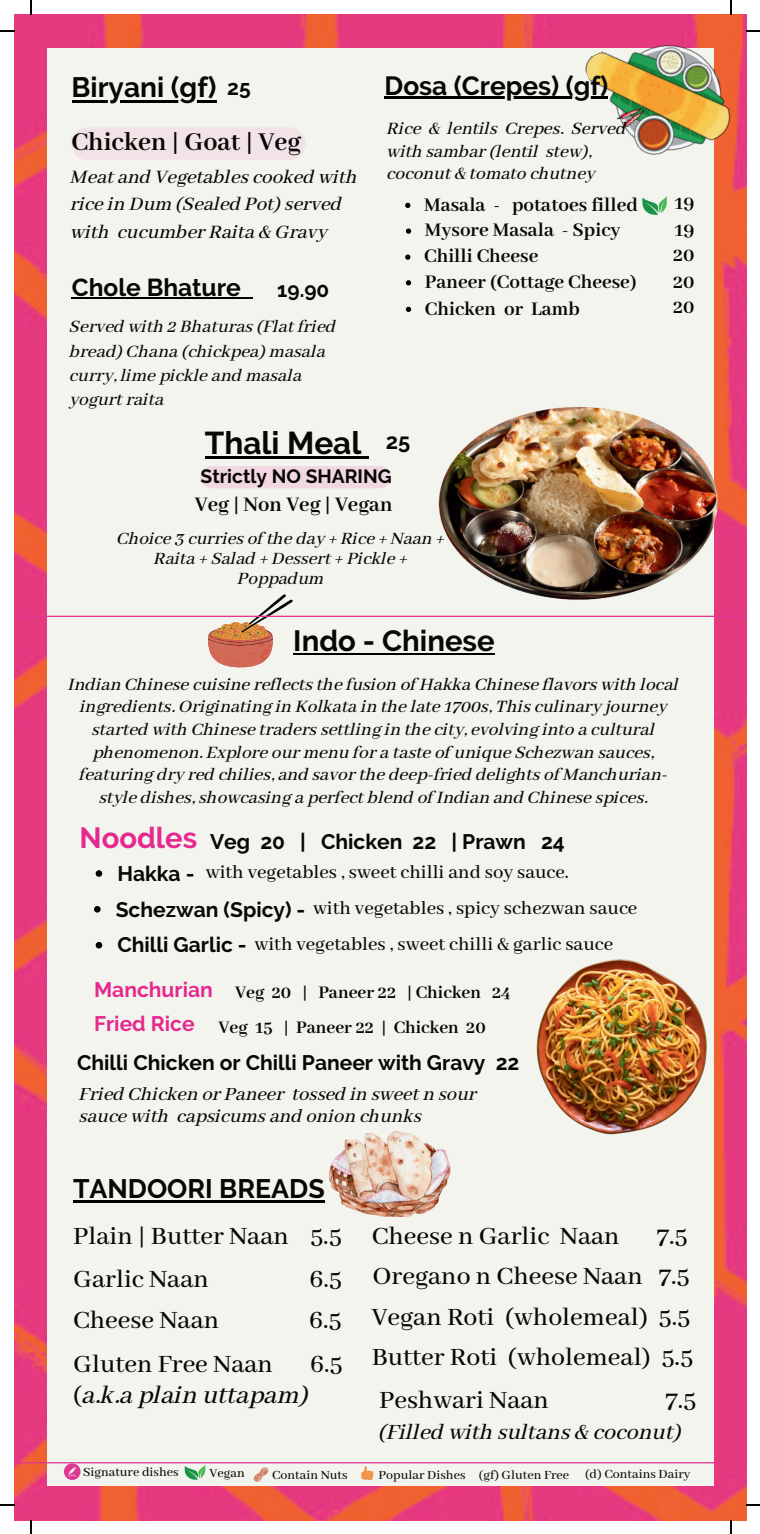
<style>
.page{position:relative;width:760px;height:1534px;background:#fff}
.page>*{position:absolute;margin:0;border:0;box-sizing:border-box;transform-origin:0 0}
.t1{font:700 31.5px "Raleway";color:#080704}
.t2{font:700 29.22px "Raleway";color:#080704}
.t3{font:700 28px "Abhaya Libre";color:#080704}
.t4{font:700 28px "Raleway";color:#080704}
.t5{font:500 27.82px/40.2px "Abhaya Libre";color:#080704}
.t6{font:27.82px "CA Generated";color:#080704}
.t7{font:700 26.78px "Raleway";color:#080704}
.t8{font:700 26.25px "Raleway";color:#080704}
.t9{font:700 24.5px "Raleway";color:#080704}
.t10{font:24.32px "CA Generated";color:#080704}
.t11{font:700 22.57px "Abhaya Libre";color:#080704}
.t12{font:700 21.88px "Raleway";color:#080704}
.t13{font:21.18px/27.7px "CA Generated";color:#080704}
.t14{font:700 21px/35.9px "Raleway";color:#080704}
.t15{font:700 21px/24.5px "Abhaya Libre";color:#080704}
.t16{font:500 20.65px "Abhaya Libre";color:#080704}
.t17{font:20.65px/22.1px "CA Generated";color:#080704}
.t18{font:700 20.65px "Raleway";color:#080704}
.t19{font:19.43px/22.6px "CA Generated";color:#080704}
.t20{font:19.25px/19.6px "CA Generated";color:#080704;text-align:center}
.t21{font:700 19.25px/34.3px "Abhaya Libre";color:#080704}
.t22{font:700 19.25px "Raleway";color:#080704}
.t23{font:500 14px "Abhaya Libre";color:#080704}
.s1{font-size:29.05px;color:#e5298e}
.s2{font-family:"Raleway";font-size:21px;color:#e5298e}
.s3{font-family:"Abhaya Libre";font-weight:500}
</style>
<div class="page">
<img style="left:14px;top:14px;width:732px;height:1506px">
<div style="left:47px;top:48px;width:666px;height:1437px;background:#f4f4ef"></div>
<img style="left:580px;top:14px;width:160px;height:162px">
<svg style="left:642px;top:197px;width:24px;height:18px"></svg>
<img style="left:329px;top:1131px;width:121px;height:86px">
<svg style="left:208px;top:594px;width:85px;height:73px"></svg>
<img style="left:536px;top:958px;width:181px;height:179px">
<hr style="left:17px;top:615px;width:729px;height:2px;background:#df3893">
<svg style="left:405px;top:203px;width:5px;height:5px"></svg>
<hr style="left:72px;top:100px;width:144px;height:2px;background:#000">
<div style="left:71px;top:127px;width:235px;height:33px;background:#f2e3e7;border-radius:16px"></div>
<hr style="left:384px;top:96px;width:224px;height:3px;background:#000">
<svg style="left:405px;top:228px;width:6px;height:6px"></svg>
<svg style="left:405px;top:307px;width:6px;height:5px"></svg>
<svg style="left:405px;top:280px;width:6px;height:5px"></svg>
<hr style="left:72px;top:298px;width:169px;height:1px;background:#000">
<hr style="left:73px;top:1200px;width:251px;height:3px;background:#000">
<hr style="left:293px;top:653px;width:201px;height:1px;background:#000">
<svg style="left:96px;top:870px;width:6px;height:7px"></svg>
<svg style="left:94px;top:906px;width:6px;height:6px"></svg>
<svg style="left:96px;top:942px;width:6px;height:6px"></svg>
<img style="left:438px;top:403px;width:279px;height:201px">
<hr style="left:205px;top:457px;width:156px;height:2px;background:#000">
<svg style="left:361px;top:457px;width:8px;height:2px"></svg>
<div style="left:200px;top:466px;width:191px;height:22px;background:#f0d7e1;border-radius:11px"></div>
<svg style="left:405px;top:254px;width:5px;height:6px"></svg>
<svg style="left:64px;top:1463px;width:16px;height:17px"></svg>
<svg style="left:184px;top:1465px;width:21px;height:14px"></svg>
<svg style="left:253px;top:1467px;width:16px;height:15px"></svg>
<svg style="left:361px;top:1466px;width:12px;height:13px"></svg>
<hr style="left:14px;top:1462px;width:703px;height:1px;background:#df3893">
<svg style="left:30px;top:0;width:2px;height:14px"></svg>
<svg style="left:0;top:30px;width:14px;height:1px"></svg>
<svg style="left:730px;top:0;width:1px;height:14px"></svg>
<svg style="left:746px;top:30px;width:13px;height:1px"></svg>
<svg style="left:30px;top:1520px;width:2px;height:13px"></svg>
<svg style="left:0;top:1504px;width:14px;height:1px"></svg>
<svg style="left:730px;top:1520px;width:1px;height:13px"></svg>
<svg style="left:746px;top:1504px;width:13px;height:1px"></svg>
<p class="t14" style="left:227px;top:70px;width:25px">25</p>
<h3 class="t8" style="left:384px;top:71px;width:225px">Dosa (Crepes) (gf)</h3>
<h3 class="t4" style="left:72px;top:71px;width:146px">Biryani (gf)</h3>
<h3 class="t3" style="left:72px;top:126px;width:231px">Chicken | Goat | Veg</h3>
<p class="t13" style="left:71px;top:164px;width:288px">Meat and Vegetables cooked with rice in Dum (Sealed Pot) served with cucumber Raita &amp; Gravy</p>
<p class="t19" style="left:387px;top:118px;width:241px">Rice &amp; lentils Crepes. Served with sambar (lentil stew), coconut &amp; tomato chutney</p>
<p class="t15" style="left:424px;top:193px;width:215px">Masala - potatoes filled</p>
<p class="t15" style="left:674px;top:191px;width:21px">19</p>
<p class="t15" style="left:424px;top:219px;width:197px">Mysore Masala - Spicy</p>
<p class="t15" style="left:674px;top:219px;width:21px">19</p>
<p class="t15" style="left:672px;top:270px;width:23px">20<br>20</p>
<p class="t15" style="left:424px;top:245px;width:116px">Chilli Cheese</p>
<p class="t15" style="left:672px;top:243px;width:23px">20</p>
<p class="t9" style="left:72px;top:274px;width:170px">Chole Bhature</p>
<p class="t15" style="left:424px;top:270px;width:213px">Paneer (Cottage Cheese)</p>
<p class="t18" style="left:277px;top:278px;width:53px">19.90</p>
<p class="t15" style="left:424px;top:297px;width:156px">Chicken or Lamb</p>
<p class="t19" style="left:70px;top:315px;width:268px;line-height:24.3px">Served with 2 Bhaturas (Flat fried bread) Chana (chickpea) masala curry, lime pickle and masala yogurt raita</p>
<h1 class="t1" style="left:205px;top:425px;width:158px">Thali Meal</h1>
<p class="t22" style="left:200px;top:465px;width:192px">Strictly NO SHARING</p>
<p class="t12" style="left:385px;top:428px;width:26px">25</p>
<p class="t11" style="left:195px;top:492px;width:199px">Veg | Non Veg | Vegan</p>
<p class="t20" style="left:117px;top:529px;width:329px">Choice 3 curries of the day + Rice + Naan +<br>Raita + Salad + Dessert + Pickle +<br>Poppadum</p>
<h2 class="t2" style="left:293px;top:624px;width:203px">Indo - Chinese</h2>
<p class="t19" style="left:69px;top:673px;width:611px;text-align:center">Indian Chinese cuisine reflects the fusion of Hakka Chinese flavors with local ingredients. Originating in Kolkata in the late 1700s, This culinary journey started with Chinese traders settling in the city, evolving into a cultural phenomenon. Explore our menu for a taste of unique Schezwan sauces, featuring dry red chilies, and savor the deep-fried delights of Manchurian&shy;style dishes, showcasing a perfect blend of Indian and Chinese spices.</p>
<p class="t14" style="left:79px;top:823px;width:486px"><span class="s1">Noodles</span> Veg 20 | Chicken 22 | Prawn 24</p>
<p class="t16" style="left:206px;top:860px;width:364px">with vegetables , sweet chilli and soy sauce.</p>
<p class="t16" style="left:313px;top:896px;width:325px">with vegetables , spicy schezwan sauce</p>
<p class="t16" style="left:254px;top:932px;width:360px">with vegetables , sweet chilli &amp; garlic sauce</p>
<p class="t21" style="left:94px;top:976px;width:418px"><span class="s2">Manchurian</span> Veg 20 | Paneer 22 | Chicken 24<br><span class="s2">Fried Rice</span> Veg 15 | Paneer 22 | Chicken 20</p>
<p class="t14" style="left:117px;top:855px;width:79px">Hakka -</p>
<p class="t14" style="left:116px;top:891px;width:191px">Schezwan (Spicy) -<br>Chilli Garlic -</p>
<p class="t14" style="left:77px;top:1044px;width:443px">Chilli Chicken or Chilli Paneer with Gravy 22</p>
<p class="t17" style="left:79px;top:1084px;width:398px">Fried Chicken or Paneer tossed in sweet n sour sauce with capsicums and onion chunks</p>
<h3 class="t7" style="left:73px;top:1173px;width:253px">TANDOORI BREADS</h3>
<h3 class="t5" style="left:73px;top:1215px;width:270px;line-height:43.1px">Plain | Butter Naan 5.5<br>Garlic Naan</h3>
<h3 class="t5" style="left:309px;top:1259px;width:34px">6.5</h3>
<h3 class="t5" style="left:73px;top:1301px;width:148px">Cheese Naan</h3>
<h3 class="t5" style="left:309px;top:1301px;width:34px">6.5</h3>
<h3 class="t5" style="left:371px;top:1217px;width:249px">Cheese n Garlic Naan</h3>
<h3 class="t5" style="left:371px;top:1217px;width:320px;text-align:justify;text-indent:285px">7.5<br>Oregano n Cheese Naan 7.5<br>Vegan Roti (wholemeal) 5.5</h3>
<h3 class="t5" style="left:371px;top:1338px;width:323px">Butter Roti (wholemeal) 5.5</h3>
<h3 class="t5" style="left:73px;top:1345px;width:201px">Gluten Free Naan</h3>
<h3 class="t5" style="left:310px;top:1345px;width:34px">6.5</h3>
<h3 class="t6" style="left:73px;top:1379px;width:237px"><span class="s3">(</span>a.k.a plain uttapam)</h3>
<h3 class="t5" style="left:379px;top:1380px;width:171px">Peshwari Naan</h3>
<h3 class="t5" style="left:665px;top:1380px;width:32px">7.5</h3>
<p class="t10" style="left:379px;top:1418px;width:304px">(Filled with sultans &amp; coconut)</p>
<p class="t23" style="left:83px;top:1464px;width:97px">Signature dishes</p>
<p class="t23" style="left:209px;top:1465px;width:37px">Vegan</p>
<p class="t23" style="left:272px;top:1467px;width:77px">Contain Nuts</p>
<p class="t23" style="left:378px;top:1467px;width:313px">Popular Dishes (gf) Gluten Free (d) Contains Dairy</p>
</div>
